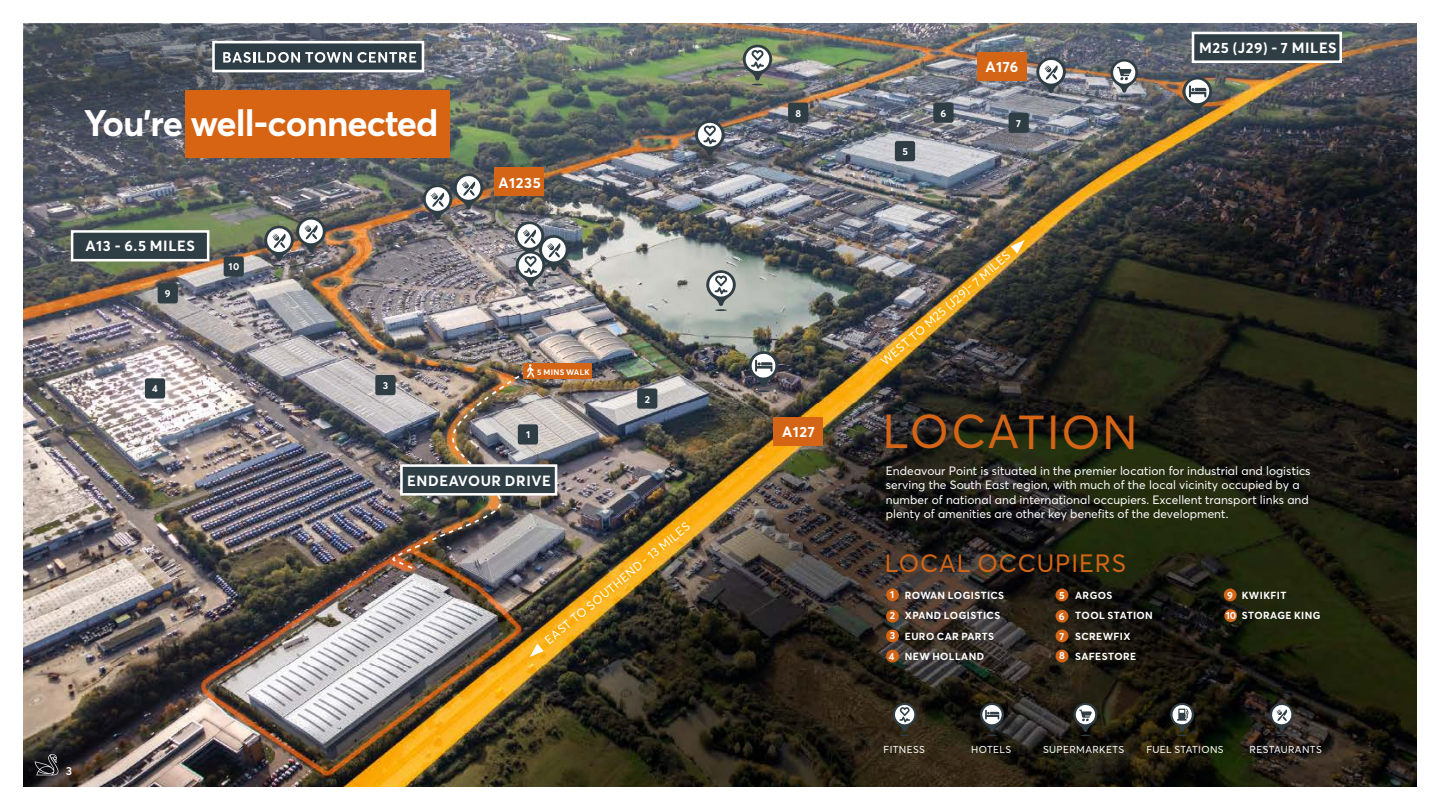
<style>
.page{position:relative;width:1440px;height:810px;background:#fff}
.page>*{position:absolute;margin:0;border:0;box-sizing:border-box;transform-origin:0 0}
.t1{font:47.17px "Averta Std";letter-spacing:.035em;color:#d56516}
.t2{font:700 36.38px "Averta Std";letter-spacing:-.025em;color:#fff}
.t3{font:24.75px "Averta Std";letter-spacing:.04em;color:#d56516}
.t4{font:700 14.62px "Averta Std";letter-spacing:.04em;color:#fff}
.t5{font:11.93px/14.3px "Averta Std";color:#fff}
.t6{font:600 11.55px "Averta Std";color:#fff}
.t7{font:700 10.12px/20.5px "Averta Std";letter-spacing:.04em;color:#fff}
.t8{font:700 10.12px "Averta Std";color:#fefefe}
.t9{font:9.98px "Averta Std";letter-spacing:.04em;color:#fff}
.t10{font:700 9.98px "Averta Std";color:#fff}
.t11{font:700 7.88px "Averta Std";letter-spacing:.04em;color:#fff}
.s1{color:#fefefe}
</style>
<div class="page">
<img style="left:23px;top:23px;width:1394px;height:764px">
<div style="left:518px;top:424px;width:20px;height:21px;background:#2f3d45;border-radius:2px"></div>
<div style="left:637px;top:388px;width:20px;height:21px;background:#2f3d45;border-radius:2px"></div>
<div style="left:375px;top:375px;width:21px;height:20px;background:#2f3d45;border-radius:2px"></div>
<div style="left:145px;top:378px;width:20px;height:21px;background:#2f3d45;border-radius:2px"></div>
<div style="left:895px;top:141px;width:20px;height:20px;background:#2f3d45;border-radius:2px"></div>
<div style="left:933px;top:103px;width:21px;height:20px;background:#2f3d45;border-radius:2px"></div>
<div style="left:1009px;top:113px;width:20px;height:20px;background:#2f3d45;border-radius:2px"></div>
<div style="left:788px;top:103px;width:20px;height:20px;background:#2f3d45;border-radius:2px"></div>
<div style="left:158px;top:283px;width:20px;height:20px;background:#2f3d45;border-radius:2px"></div>
<div style="left:224px;top:256px;width:20px;height:21px;background:#2f3d45;border-radius:2px"></div>
<div style="left:401px;top:466px;width:155px;height:28px;background:#2f3d45"></div>
<div style="left:400px;top:464px;width:157px;height:32px;border:3px solid #fff"></div>
<div style="left:773px;top:417px;width:50px;height:29px;background:#d56516"></div>
<div style="left:977px;top:52px;width:50px;height:29px;background:#d56516"></div>
<div style="left:494px;top:167px;width:50px;height:29px;background:#d56516"></div>
<div style="left:523px;top:363px;width:69px;height:16px;background:#d56516"></div>
<img style="left:264px;top:217px;width:62px;height:50px">
<svg style="left:423px;top:173px;width:60px;height:52px"></svg>
<svg style="left:1036px;top:57px;width:30px;height:41px"></svg>
<svg style="left:749px;top:351px;width:29px;height:41px"></svg>
<svg style="left:1183px;top:77px;width:29px;height:41px"></svg>
<svg style="left:706px;top:270px;width:30px;height:41px"></svg>
<svg style="left:695px;top:120px;width:30px;height:41px"></svg>
<svg style="left:743px;top:45px;width:29px;height:40px"></svg>
<svg style="left:515px;top:221px;width:54px;height:71px"></svg>
<svg style="left:1110px;top:59px;width:28px;height:38px"></svg>
<div style="left:1193px;top:33px;width:148px;height:29px;background:#2f3d45"></div>
<div style="left:1192px;top:32px;width:150px;height:31px;border:3px solid #fff"></div>
<div style="left:72px;top:231px;width:136px;height:29px;background:#2f3d45"></div>
<div style="left:71px;top:230px;width:138px;height:31px;border:3px solid #fff"></div>
<img style="left:386px;top:364px;width:148px;height:206px">
<div style="left:1224px;top:588px;width:13px;height:13px;background:#d56516;border-radius:50%"></div>
<div style="left:1056px;top:588px;width:12px;height:13px;background:#d56516;border-radius:50%"></div>
<div style="left:886px;top:588px;width:13px;height:13px;background:#d56516;border-radius:50%"></div>
<div style="left:1224px;top:609px;width:13px;height:13px;background:#d56516;border-radius:50%"></div>
<div style="left:1056px;top:610px;width:12px;height:13px;background:#d56516;border-radius:50%"></div>
<div style="left:886px;top:610px;width:13px;height:13px;background:#d56516;border-radius:50%"></div>
<div style="left:1056px;top:629px;width:12px;height:13px;background:#d56516;border-radius:50%"></div>
<div style="left:886px;top:629px;width:13px;height:13px;background:#d56516;border-radius:50%"></div>
<div style="left:1056px;top:650px;width:12px;height:12px;background:#d56516;border-radius:50%"></div>
<div style="left:886px;top:650px;width:13px;height:12px;background:#d56516;border-radius:50%"></div>
<svg style="left:1073px;top:703px;width:25px;height:33px"></svg>
<svg style="left:1167px;top:703px;width:30px;height:33px"></svg>
<svg style="left:1267px;top:703px;width:30px;height:33px"></svg>
<svg style="left:980px;top:703px;width:24px;height:33px"></svg>
<svg style="left:893px;top:703px;width:24px;height:33px"></svg>
<svg style="left:1011px;top:240px;width:14px;height:14px"></svg>
<svg style="left:530px;top:644px;width:14px;height:13px"></svg>
<svg style="left:23px;top:23px;width:451px;height:193px;background:#5c6168"></svg>
<div style="left:185px;top:90px;width:265px;height:68px;background:#d76413"></div>
<div style="left:214px;top:42px;width:209px;height:29px;background:#2e3d45"></div>
<div style="left:212px;top:41px;width:212px;height:31px;border:3px solid #fff"></div>
<svg style="left:223px;top:52px;width:193px;height:11px"></svg>
<svg style="left:35px;top:754px;width:23px;height:21px"></svg>
<h2 class="t2" style="left:84px;top:97px;width:356px">You’re well-connected</h2>
<p class="t4" style="left:85px;top:236px;width:111px">A13 - 6.5 MILES</p>
<p class="t10" style="left:165px;top:287px;width:7px">9</p>
<p class="t10" style="left:229px;top:260px;width:12px">10</p>
<p class="t10" style="left:152px;top:382px;width:7px">4</p>
<p class="t10" style="left:383px;top:379px;width:7px">3</p>
<p class="t4" style="left:499px;top:172px;width:44px">A1235</p>
<p class="t11" style="left:537px;top:366px;width:54px">5 MINS WALK</p>
<p class="t10" style="left:526px;top:428px;width:6px">1</p>
<p class="t4" style="left:407px;top:470px;width:145px">ENDEAVOUR DRIVE</p>
<p class="t10" style="left:645px;top:392px;width:7px">2</p>
<p class="t5" style="left:542px;top:636px;width:185px;rotate:-40deg">EAST TO SOUTH END - 13 M ILES</p>
<p class="t6" style="left:66px;top:763px;width:8px">3</p>
<p class="t10" style="left:795px;top:106px;width:7px">8</p>
<p class="t4" style="left:782px;top:422px;width:34px">A127</p>
<p class="t10" style="left:902px;top:145px;width:7px">5</p>
<p class="t10" style="left:941px;top:106px;width:7px">6</p>
<p class="t4" style="left:986px;top:57px;width:34px">A176</p>
<p class="t10" style="left:1016px;top:116px;width:6px">7</p>
<p class="t5" style="left:878px;top:357px;width:168px;rotate:-41deg">W EST TO M 25 (J29)- 7 M ILES</p>
<p class="t4" style="left:1199px;top:37px;width:139px">M25 (J29) - 7 MILES</p>
<h1 class="t1" style="left:883px;top:399px;width:257px">LOCATION</h1>
<p class="t5" style="left:886px;top:463px;width:426px">Endeavour Point is situated in the premier location for industrial and logistics serving the South East region, with much of the local vicinity occupied by a number of national and international occupiers. Excellent transport links and plenty of amenities are other key benefits of the development.</p>
<h3 class="t3" style="left:885px;top:547px;width:243px">LOCAL OCCUPIERS</h3>
<p class="t7" style="left:889px;top:585px;width:117px"><span class="s1">1</span> ROWAN LOGISTICS<br><span class="s1">2</span> XPAND LOGISTICS<br><span class="s1">3</span> EURO CAR PARTS<br><span class="s1">4</span> NEW HOLLAND</p>
<p class="t7" style="left:1059px;top:585px;width:96px"><span class="s1">5</span> ARGOS<br><span class="s1">6</span> TOOL STATION<br><span class="s1">7</span> SCREWFIX<br><span class="s1">8</span> SAFESTORE</p>
<p class="t7" style="left:1242px;top:585px;width:80px;text-indent:-14px"><span class="s1">9</span> KWIKFIT<br>STORAGE KING</p>
<p class="t8" style="left:1226px;top:609px;width:12px">10</p>
<p class="t9" style="left:884px;top:743px;width:43px">FITNESS</p>
<p class="t9" style="left:971px;top:743px;width:42px">HOTELS</p>
<p class="t9" style="left:1043px;top:743px;width:83px">SUPERMARKETS</p>
<p class="t9" style="left:1146px;top:743px;width:79px">FUEL STATIONS</p>
<p class="t9" style="left:1250px;top:743px;width:74px">RESTAURANTS</p>
</div>
